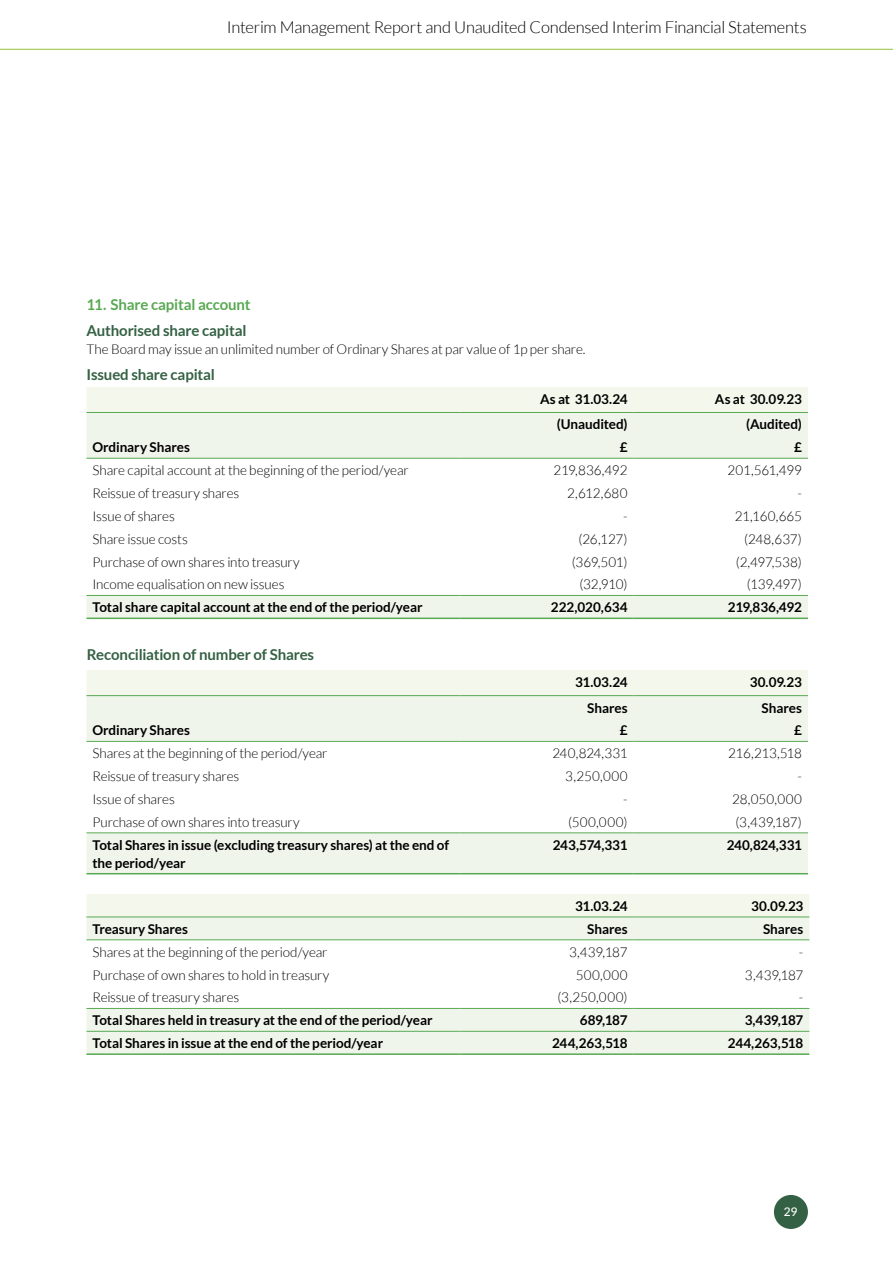
<style>
.page{position:relative;width:893px;height:1263px;background:#fff}
.page>*{position:absolute;margin:0;border:0;box-sizing:border-box;transform-origin:0 0}
.t1{font:300 16.5px "Lato";letter-spacing:-.015em;color:#000}
.FrontCoverDocumentTitle{font:700 15px "Lato";letter-spacing:-.01em;color:#346143}
.FrontCoverDocumentTitle-2{font:700 15px "Lato";letter-spacing:-.01em;color:#58a952}
.FrontCoverDocumentTitle-3{font:300 13.5px "Lato";letter-spacing:-.01em;color:#000}
.FrontCoverDocumentTitle-4{font:700 13.5px/18px "Lato";letter-spacing:-.01em;color:#000}
.FrontCoverDocumentTitle-5{font:300 13.5px "Lato";letter-spacing:-.03em;color:#000}
.FrontCoverDocumentTitle-6{font:700 13.5px "Lato";letter-spacing:-.03em;color:#000}
.t2{font:500 12px "Lato";color:#fff}
</style>
<div class="page">
<div style="left:774px;top:1195px;width:34px;height:34px;background:#346143;border-radius:50%"></div>
<hr style="left:0;top:49px;width:893px;height:1px;background:#94c43a">
<div style="left:86px;top:387px;width:722px;height:25px;background:#f4f7eb"></div>
<svg style="left:86px;top:413px;width:722px;height:204px"></svg>
<hr style="left:459px;top:412px;width:175px;height:1px;background:#58a952">
<hr style="left:634px;top:412px;width:174px;height:1px;background:#58a952">
<hr style="left:459px;top:458px;width:175px;height:1px;background:#58a952">
<hr style="left:634px;top:458px;width:174px;height:1px;background:#58a952">
<hr style="left:86px;top:595px;width:373px;height:1px;background:#58a952">
<hr style="left:459px;top:595px;width:175px;height:1px;background:#58a952">
<hr style="left:634px;top:595px;width:174px;height:1px;background:#58a952">
<hr style="left:86px;top:617px;width:373px;height:2px;background:#58a952">
<hr style="left:459px;top:617px;width:175px;height:2px;background:#58a952">
<hr style="left:634px;top:617px;width:174px;height:2px;background:#58a952">
<hr style="left:86px;top:412px;width:373px;height:1px;background:#58a952">
<hr style="left:86px;top:458px;width:373px;height:1px;background:#58a952">
<div style="left:86px;top:670px;width:722px;height:25px;background:#f4f7eb"></div>
<svg style="left:86px;top:696px;width:722px;height:177px"></svg>
<hr style="left:459px;top:695px;width:175px;height:1px;background:#58a952">
<hr style="left:634px;top:695px;width:174px;height:1px;background:#58a952">
<hr style="left:459px;top:741px;width:175px;height:1px;background:#58a952">
<hr style="left:634px;top:741px;width:174px;height:1px;background:#58a952">
<hr style="left:86px;top:832px;width:373px;height:1px;background:#58a952">
<hr style="left:459px;top:832px;width:175px;height:1px;background:#58a952">
<hr style="left:634px;top:832px;width:174px;height:1px;background:#58a952">
<hr style="left:86px;top:873px;width:373px;height:1px;background:#58a952">
<hr style="left:459px;top:873px;width:175px;height:1px;background:#58a952">
<hr style="left:634px;top:873px;width:174px;height:1px;background:#58a952">
<hr style="left:86px;top:695px;width:373px;height:1px;background:#58a952">
<hr style="left:86px;top:741px;width:373px;height:1px;background:#58a952">
<div style="left:86px;top:894px;width:723px;height:22px;background:#f4f7eb"></div>
<svg style="left:86px;top:917px;width:723px;height:136px"></svg>
<hr style="left:459px;top:916px;width:175px;height:1px;background:#58a952">
<hr style="left:634px;top:916px;width:175px;height:1px;background:#58a952">
<hr style="left:86px;top:1008px;width:373px;height:1px;background:#58a952">
<hr style="left:459px;top:1008px;width:175px;height:1px;background:#58a952">
<hr style="left:634px;top:1008px;width:175px;height:1px;background:#58a952">
<hr style="left:86px;top:1031px;width:373px;height:1px;background:#58a952">
<hr style="left:459px;top:1031px;width:175px;height:1px;background:#58a952">
<hr style="left:634px;top:1031px;width:175px;height:1px;background:#58a952">
<hr style="left:86px;top:1053px;width:373px;height:2px;background:#58a952">
<hr style="left:459px;top:1053px;width:175px;height:2px;background:#58a952">
<hr style="left:634px;top:1053px;width:175px;height:2px;background:#58a952">
<hr style="left:86px;top:916px;width:373px;height:1px;background:#58a952">
<hr style="left:86px;top:939px;width:373px;height:1px;background:#58a952">
<hr style="left:459px;top:939px;width:175px;height:1px;background:#58a952">
<hr style="left:634px;top:939px;width:175px;height:1px;background:#58a952">
<p class="t1" style="left:227px;top:18px;width:581px">Interim Management Report and Unaudited Condensed Interim Financial Statements</p>
<p class="FrontCoverDocumentTitle-2" style="left:86px;top:296px;width:166px">11. Share capital account</p>
<p class="FrontCoverDocumentTitle" style="left:86px;top:322px;width:162px">Authorised share capital</p>
<p class="FrontCoverDocumentTitle-3" style="left:86px;top:342px;width:501px">The Board may issue an unlimited number of Ordinary Shares at par value of 1p per share.</p>
<p class="FrontCoverDocumentTitle" style="left:86px;top:366px;width:130px">Issued share capital</p>
<p class="FrontCoverDocumentTitle-4" style="left:540px;top:390px;width:89px">As at 31.03.24</p>
<p class="FrontCoverDocumentTitle-4" style="left:715px;top:390px;width:89px">As at 30.09.23</p>
<p class="FrontCoverDocumentTitle-4" style="left:557px;top:415px;width:72px">(Unaudited)</p>
<p class="FrontCoverDocumentTitle-4" style="left:746px;top:415px;width:57px">(Audited)</p>
<p class="FrontCoverDocumentTitle-4" style="left:92px;top:438px;width:99px">Ordinary Shares</p>
<p class="FrontCoverDocumentTitle-4" style="left:620px;top:438px;width:9px">£</p>
<p class="FrontCoverDocumentTitle-4" style="left:794px;top:438px;width:9px">£</p>
<p class="FrontCoverDocumentTitle-3" style="left:92px;top:463px;width:318px">Share capital account at the beginning of the period/year</p>
<p class="FrontCoverDocumentTitle-3" style="left:554px;top:463px;width:75px">219,836,492</p>
<p class="FrontCoverDocumentTitle-3" style="left:728px;top:463px;width:76px">201,561,499</p>
<p class="FrontCoverDocumentTitle-3" style="left:92px;top:486px;width:148px">Reissue of treasury shares</p>
<p class="FrontCoverDocumentTitle-3" style="left:567px;top:486px;width:62px">2,612,680</p>
<p class="FrontCoverDocumentTitle-3" style="left:797px;top:486px;width:6px">-</p>
<p class="FrontCoverDocumentTitle-3" style="left:92px;top:509px;width:84px">Issue of shares</p>
<p class="FrontCoverDocumentTitle-3" style="left:623px;top:509px;width:6px">-</p>
<p class="FrontCoverDocumentTitle-3" style="left:735px;top:509px;width:69px">21,160,665</p>
<p class="FrontCoverDocumentTitle-3" style="left:92px;top:532px;width:97px">Share issue costs</p>
<p class="FrontCoverDocumentTitle-3" style="left:579px;top:532px;width:51px">(26,127)</p>
<p class="FrontCoverDocumentTitle-3" style="left:744px;top:532px;width:59px">(248,637)</p>
<p class="FrontCoverDocumentTitle-3" style="left:92px;top:554px;width:209px">Purchase of own shares into treasury</p>
<p class="FrontCoverDocumentTitle-3" style="left:572px;top:554px;width:57px">(369,501)</p>
<p class="FrontCoverDocumentTitle-3" style="left:736px;top:554px;width:68px">(2,497,538)</p>
<p class="FrontCoverDocumentTitle-3" style="left:92px;top:577px;width:194px">Income equalisation on new issues</p>
<p class="FrontCoverDocumentTitle-3" style="left:579px;top:577px;width:50px">(32,910)</p>
<p class="FrontCoverDocumentTitle-3" style="left:747px;top:577px;width:57px">(139,497)</p>
<p class="FrontCoverDocumentTitle-4" style="left:92px;top:598px;width:332px">Total share capital account at the end of the period/year</p>
<p class="FrontCoverDocumentTitle-4" style="left:551px;top:598px;width:78px">222,020,634</p>
<p class="FrontCoverDocumentTitle-4" style="left:728px;top:598px;width:75px">219,836,492</p>
<p class="FrontCoverDocumentTitle" style="left:87px;top:645px;width:229px">Reconciliation of number of Shares</p>
<p class="FrontCoverDocumentTitle-4" style="left:575px;top:673px;width:54px">31.03.24</p>
<p class="FrontCoverDocumentTitle-4" style="left:750px;top:673px;width:54px">30.09.23</p>
<p class="FrontCoverDocumentTitle-4" style="left:587px;top:698px;width:42px">Shares</p>
<p class="FrontCoverDocumentTitle-4" style="left:762px;top:698px;width:42px">Shares</p>
<p class="FrontCoverDocumentTitle-4" style="left:92px;top:721px;width:99px">Ordinary Shares</p>
<p class="FrontCoverDocumentTitle-4" style="left:620px;top:721px;width:9px">£</p>
<p class="FrontCoverDocumentTitle-4" style="left:794px;top:721px;width:9px">£</p>
<p class="FrontCoverDocumentTitle-3" style="left:92px;top:746px;width:237px">Shares at the beginning of the period/year</p>
<p class="FrontCoverDocumentTitle-3" style="left:552px;top:746px;width:77px">240,824,331</p>
<p class="FrontCoverDocumentTitle-5" style="left:728px;top:746px;width:75px">216,213,518</p>
<p class="FrontCoverDocumentTitle-3" style="left:92px;top:769px;width:148px">Reissue of treasury shares</p>
<p class="FrontCoverDocumentTitle-3" style="left:565px;top:769px;width:64px">3,250,000</p>
<p class="FrontCoverDocumentTitle-3" style="left:797px;top:769px;width:6px">-</p>
<p class="FrontCoverDocumentTitle-3" style="left:92px;top:792px;width:84px">Issue of shares</p>
<p class="FrontCoverDocumentTitle-3" style="left:623px;top:792px;width:6px">-</p>
<p class="FrontCoverDocumentTitle-3" style="left:732px;top:792px;width:71px">28,050,000</p>
<p class="FrontCoverDocumentTitle-3" style="left:92px;top:815px;width:209px">Purchase of own shares into treasury</p>
<p class="FrontCoverDocumentTitle-3" style="left:568px;top:815px;width:61px">(500,000)</p>
<p class="FrontCoverDocumentTitle-3" style="left:736px;top:815px;width:68px">(3,439,187)</p>
<p class="FrontCoverDocumentTitle-4" style="left:92px;top:836px;width:358px">Total Shares in issue (excluding treasury shares) at the end of the period/year</p>
<p class="FrontCoverDocumentTitle-6" style="left:553px;top:837px;width:76px">243,574,331</p>
<p class="FrontCoverDocumentTitle-4" style="left:727px;top:836px;width:77px">240,824,331</p>
<p class="FrontCoverDocumentTitle-4" style="left:575px;top:897px;width:54px">31.03.24</p>
<p class="FrontCoverDocumentTitle-4" style="left:751px;top:897px;width:54px">30.09.23</p>
<p class="FrontCoverDocumentTitle-4" style="left:92px;top:920px;width:97px">Treasury Shares</p>
<p class="FrontCoverDocumentTitle-4" style="left:587px;top:920px;width:42px">Shares</p>
<p class="FrontCoverDocumentTitle-4" style="left:763px;top:920px;width:42px">Shares</p>
<p class="FrontCoverDocumentTitle-3" style="left:92px;top:944px;width:237px">Shares at the beginning of the period/year</p>
<p class="FrontCoverDocumentTitle-3" style="left:569px;top:944px;width:60px">3,439,187</p>
<p class="FrontCoverDocumentTitle-3" style="left:799px;top:944px;width:6px">-</p>
<p class="FrontCoverDocumentTitle-3" style="left:92px;top:967px;width:239px">Purchase of own shares to hold in treasury</p>
<p class="FrontCoverDocumentTitle-3" style="left:576px;top:967px;width:53px">500,000</p>
<p class="FrontCoverDocumentTitle-3" style="left:745px;top:967px;width:60px">3,439,187</p>
<p class="FrontCoverDocumentTitle-3" style="left:92px;top:990px;width:148px">Reissue of treasury shares</p>
<p class="FrontCoverDocumentTitle-3" style="left:558px;top:990px;width:72px">(3,250,000)</p>
<p class="FrontCoverDocumentTitle-3" style="left:799px;top:990px;width:6px">-</p>
<p class="FrontCoverDocumentTitle-4" style="left:92px;top:1011px;width:342px">Total Shares held in treasury at the end of the period/year</p>
<p class="FrontCoverDocumentTitle-4" style="left:580px;top:1011px;width:49px">689,187</p>
<p class="FrontCoverDocumentTitle-4" style="left:745px;top:1011px;width:60px">3,439,187</p>
<p class="FrontCoverDocumentTitle-4" style="left:92px;top:1034px;width:292px">Total Shares in issue at the end of the period/year</p>
<p class="FrontCoverDocumentTitle-4" style="left:552px;top:1034px;width:77px">244,263,518</p>
<p class="FrontCoverDocumentTitle-4" style="left:728px;top:1034px;width:77px">244,263,518</p>
<p class="t2" style="left:784px;top:1203px;width:15px">29</p>
</div>
